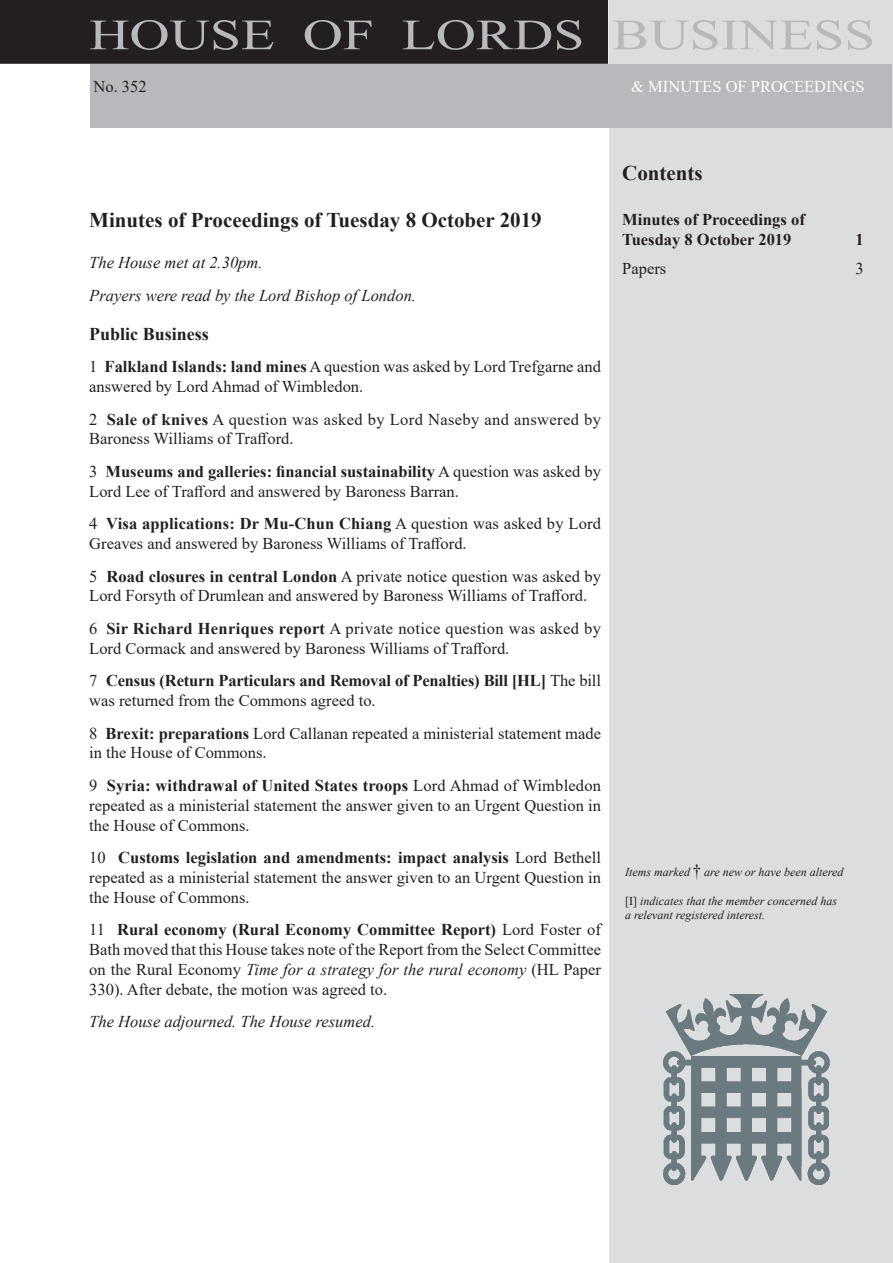
<style>
.page{position:relative;width:893px;height:1263px;background:#fff}
.page>*{position:absolute;margin:0;border:0;box-sizing:border-box;transform-origin:0 0}
.t1{font:43.2px "Times New Roman";color:#b8b9bc;scale:1.29 1}
.ContentsHeadingBold{font:700 21px "Times New Roman";color:#231f20}
.SubHeading{font:700 18px "Times New Roman";color:#231f20}
.MinuteEntryDisplay{font:16.5px/19.8px "Times New Roman";color:#231f20}
.MinuteEntryDisplay-2{font:700 16.5px/19.8px "Times New Roman";letter-spacing:-.01em;color:#231f20}
.MinuteEntryDisplay-3{font:italic 16.5px "Times New Roman";color:#231f20}
.MinuteEntryDisplay-4{font:16.5px/19.8px "Times New Roman";letter-spacing:.02em;color:#231f20}
.TOCBold{font:700 16.5px/19.8px "Times New Roman";color:#231f20}
.FrontPageSubHeadings{font:16.5px "Times New Roman";color:#fff}
.TOCNormal{font:16.5px "Times New Roman";color:#231f20}
.FrontPageSubHeadings-2{font:16.5px "Times New Roman";color:#231f20}
.t2{font:italic 12px/14.4px "Times New Roman";color:#231f20}
.s1{font-weight:700}
.s2{font-weight:400}
.s3{font-style:italic}
.s4{font-style:normal;font-size:16.5px}
.s5{font-style:normal}
</style>
<div class="page">
<div style="left:1px;top:1px;width:606px;height:62px;background:#231f20"></div>
<div style="left:0;top:0;width:608px;height:64px;border:2px solid #231f20"></div>
<div style="left:609px;top:1px;width:283px;height:1262px;background:#dcdddf"></div>
<div style="left:90px;top:65px;width:801px;height:63px;background:#b8b9bc"></div>
<img style="left:664px;top:994px;width:166px;height:190px">
<h1 class="t1" style="left:89px;top:4px;width:611px">HOUSE OF LORDS BUSINESS</h1>
<p class="FrontPageSubHeadings-2" style="left:94px;top:75px;width:55px">No. 352</p>
<p class="FrontPageSubHeadings" style="left:631px;top:75px;width:235px">&amp; MINUTES OF PROCEEDINGS</p>
<p class="ContentsHeadingBold" style="left:89px;top:205px;width:454px">Minutes of Proceedings of Tuesday 8 October 2019</p>
<p class="MinuteEntryDisplay-3" style="left:89px;top:251px;width:175px">The House met at 2.30pm.</p>
<p class="MinuteEntryDisplay-3" style="left:89px;top:284px;width:328px">Prayers were read by the Lord Bishop of London.</p>
<p class="SubHeading" style="left:89px;top:321px;width:121px">Public Business</p>
<p class="MinuteEntryDisplay" style="left:89px;top:356px;width:513px">1 <span class="s1">Falkland Islands: land mines</span> A question was asked by Lord Trefgarne and answered by Lord Ahmad of Wimbledon.</p>
<p class="MinuteEntryDisplay-4" style="left:89px;top:409px;width:513px">2 <span class="s1">Sale of knives</span> A question was asked by Lord Naseby and answered by<br>Baroness Williams of Trafford.</p>
<p class="MinuteEntryDisplay" style="left:89px;top:461px;width:513px">3 <span class="s1">Museums and galleries: financial sustainability</span> A question was asked by<br>Lord Lee of Trafford and answered by Baroness Barran.</p>
<p class="MinuteEntryDisplay" style="left:89px;top:513px;width:513px">4 <span class="s1">Visa applications: Dr Mu-Chun Chiang</span> A question was asked by Lord<br>Greaves and answered by Baroness Williams of Trafford.</p>
<p class="MinuteEntryDisplay" style="left:89px;top:566px;width:513px">5 <span class="s1">Road closures in central London</span> A private notice question was asked by<br>Lord Forsyth of Drumlean and answered by Baroness Williams of Trafford.</p>
<p class="MinuteEntryDisplay" style="left:89px;top:618px;width:513px">6 <span class="s1">Sir Richard Henriques report</span> A private notice question was asked by<br>Lord Cormack and answered by Baroness Williams of Trafford.</p>
<p class="MinuteEntryDisplay-2" style="left:89px;top:670px;width:513px"><span class="s2">7</span> Census (Return Particulars and Removal of Penalties) Bill [HL] <span class="s2">The bill was returned from the Commons agreed to.</span></p>
<p class="MinuteEntryDisplay" style="left:89px;top:723px;width:513px">8 <span class="s1">Brexit: preparations</span> Lord Callanan repeated a ministerial statement made in the House of Commons.</p>
<p class="MinuteEntryDisplay" style="left:89px;top:775px;width:513px;text-align:justify">9 <span class="s1">Syria: withdrawal of United States troops</span> Lord Ahmad of Wimbledon repeated as a ministerial statement the answer given to an Urgent Question in the House of Commons.</p>
<p class="MinuteEntryDisplay" style="left:89px;top:847px;width:513px;text-align:justify">10 <span class="s1">Customs legislation and amendments: impact analysis</span> Lord Bethell repeated as a ministerial statement the answer given to an Urgent Question in the House of Commons.</p>
<p class="MinuteEntryDisplay" style="left:89px;top:919px;width:513px;text-align:justify">11 <span class="s1">Rural economy (Rural Economy Committee Report)</span> Lord Foster of Bath moved that this House takes note of the Report from the Select Committee on the Rural Economy <span class="s3">Time for a strategy for the rural economy</span> (HL Paper 330). After debate, the motion was agreed to.</p>
<p class="MinuteEntryDisplay-3" style="left:89px;top:1010px;width:287px">The House adjourned. The House resumed.</p>
<p class="ContentsHeadingBold" style="left:622px;top:158px;width:82px">Contents</p>
<p class="TOCBold" style="left:622px;top:209px;width:184px">Minutes of Proceedings of<br>Tuesday 8 October 2019</p>
<p class="TOCBold" style="left:855px;top:229px;width:10px">1</p>
<p class="TOCNormal" style="left:622px;top:256px;width:45px">Papers</p>
<p class="TOCNormal" style="left:855px;top:256px;width:10px">3</p>
<p class="t2" style="left:625px;top:864px;width:220px">Items marked <span class="s4">†</span> are new or have been altered</p>
<p class="t2" style="left:625px;top:893px;width:213px"><span class="s5">[I]</span> indicates that the member concerned has a relevant registered interest.</p>
</div>
